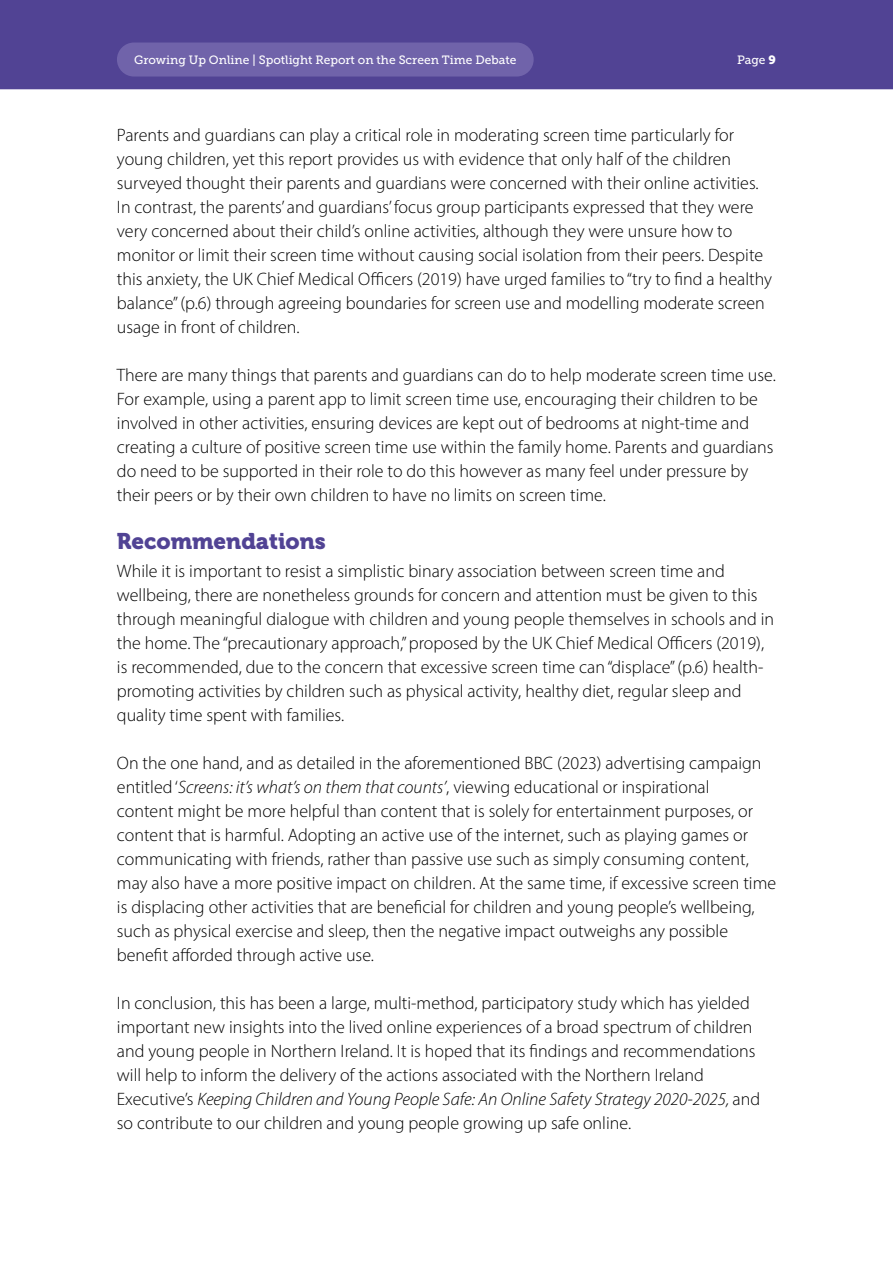
<style>
.page{position:relative;width:893px;height:1263px;background:#514394}
.page>*{position:absolute;margin:0;border:0;box-sizing:border-box;transform-origin:0 0}
.H2_-_Subhead{font:22.5px "Museo 900";color:#514394}
.P_-_Body{font:300 18px/24px "Myriad Pro";color:#000}
.t1{font:12px "Museo Slab 500";color:#fff}
.s1{font-family:"Museo Slab 900"}
.s2{font-style:italic}
</style>
<div class="page">
<div style="left:0;top:89px;width:893px;height:1174px;background:#fff"></div>
<div style="left:117px;top:43px;width:417px;height:34px;background:#7063aa;border-radius:17px"></div>
<p class="t1" style="left:134px;top:53px;width:384px">Growing Up Online | Spotlight Report on the Screen Time Debate</p>
<p class="t1" style="left:737px;top:53px;width:40px">Page <span class="s1">9</span></p>
<p class="P_-_Body" style="left:117px;top:123px;width:657px">Parents and guardians can play a critical role in moderating screen time particularly for young children, yet this report provides us with evidence that only half of the children surveyed thought their parents and guardians were concerned with their online activities.<br>In contrast, the parents’ and guardians’ focus group participants expressed that they were very concerned about their child’s online activities, although they were unsure how to monitor or limit their screen time without causing social isolation from their peers. Despite this anxiety, the UK Chief Medical Officers (2019) have urged families to “try to find a healthy balance” (p.6) through agreeing boundaries for screen use and modelling moderate screen usage in front of children.</p>
<p class="P_-_Body" style="left:117px;top:363px;width:660px">There are many things that parents and guardians can do to help moderate screen time use.<br>For example, using a parent app to limit screen time use, encouraging their children to be involved in other activities, ensuring devices are kept out of bedrooms at night-time and creating a culture of positive screen time use within the family home. Parents and guardians do need to be supported in their role to do this however as many feel under pressure by their peers or by their own children to have no limits on screen time.</p>
<h2 class="H2_-_Subhead" style="left:117px;top:528px;width:211px">Recommendations</h2>
<p class="P_-_Body" style="left:117px;top:559px;width:659px">While it is important to resist a simplistic binary association between screen time and wellbeing, there are nonetheless grounds for concern and attention must be given to this through meaningful dialogue with children and young people themselves in schools and in the home. The “precautionary approach,” proposed by the UK Chief Medical Officers (2019), is recommended, due to the concern that excessive screen time can “displace” (p.6) health&shy;promoting activities by children such as physical activity, healthy diet, regular sleep and quality time spent with families.</p>
<p class="P_-_Body" style="left:117px;top:751px;width:661px">On the one hand, and as detailed in the aforementioned BBC (2023) advertising campaign entitled ‘<span class="s2">Screens: it’s what’s on them that counts’</span>, viewing educational or inspirational<br>content might be more helpful than content that is solely for entertainment purposes, or content that is harmful. Adopting an active use of the internet, such as playing games or communicating with friends, rather than passive use such as simply consuming content, may also have a more positive impact on children. At the same time, if excessive screen time is displacing other activities that are beneficial for children and young people’s wellbeing, such as physical exercise and sleep, then the negative impact outweighs any possible benefit afforded through active use.</p>
<p class="P_-_Body" style="left:117px;top:991px;width:645px">In conclusion, this has been a large, multi-method, participatory study which has yielded important new insights into the lived online experiences of a broad spectrum of children and young people in Northern Ireland. It is hoped that its findings and recommendations will help to inform the delivery of the actions associated with the Northern Ireland Executive’s <span class="s2">Keeping Children and Young People Safe: An Online Safety Strategy 2020-2025,</span> and so contribute to our children and young people growing up safe online.</p>
</div>
